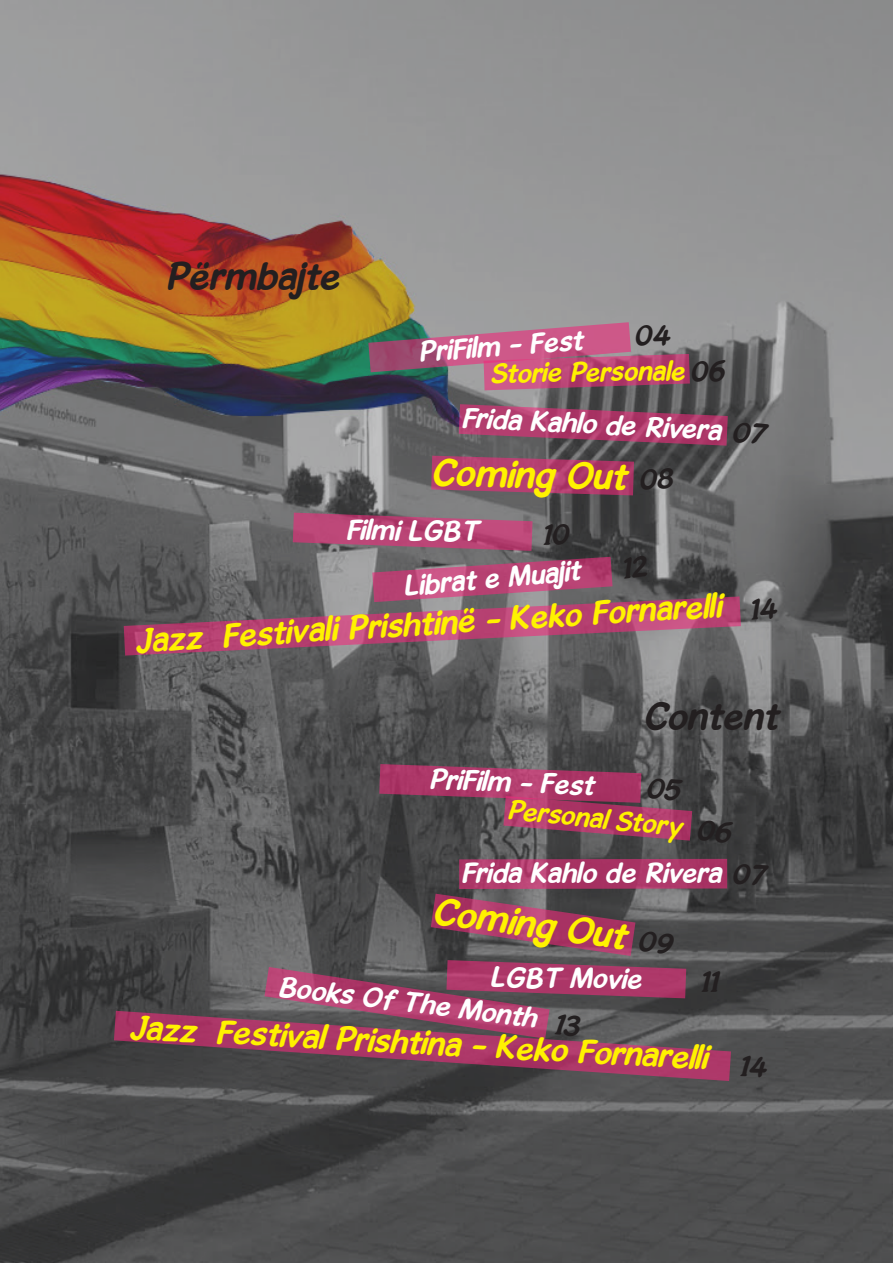
<style>
.page{position:relative;width:893px;height:1263px;background:#fff}
.page>*{position:absolute;margin:0;border:0;box-sizing:border-box;transform-origin:0 0}
.t1{font:italic 700 40.5px "Gosmick Sans";color:#231f20}
.t2{font:italic 700 40.2px "Gosmick Sans";color:#fff200}
.t3{font:italic 700 35.25px "Gosmick Sans";color:#fff200}
.t4{font:italic 700 30px "Gosmick Sans";color:#fff}
.t5{font:italic 700 28.8px "Gosmick Sans";color:#fff200}
.s1{font-size:30px;color:#231f20}
</style>
<div class="page">
<img style="left:0;top:0;width:893px;height:1263px">
<svg style="left:431px;top:456px;width:203px;height:39px;background:#a5406a"></svg>
<svg style="left:640px;top:468px;width:34px;height:22px"></svg>
<svg style="left:750px;top:597px;width:28px;height:23px"></svg>
<svg style="left:368px;top:322px;width:322px;height:68px;background:#a25f7c"></svg>
<svg style="left:459px;top:404px;width:310px;height:42px;background:#8e4665"></svg>
<svg style="left:124px;top:513px;width:617px;height:142px;background:#855a6c"></svg>
<svg style="left:114px;top:859px;width:655px;height:222px;background:#704959"></svg>
<svg style="left:379px;top:764px;width:354px;height:80px;background:#79435a"></svg>
<h1 class="t1" style="left:165px;top:251px;width:176px">Përmbajte</h1>
<p class="t4" style="left:417px;top:333px;width:166px;rotate:-4deg">PriFilm - Fest</p>
<p class="t5" style="left:490px;top:356px;width:235px;rotate:-1deg">Storie Personale <span class="s1">06</span></p>
<p class="t4" style="left:462px;top:399px;width:262px;rotate:3deg">Frida Kahlo de Rivera</p>
<h2 class="t2" style="left:431px;top:448px;width:196px;rotate:1deg">Coming Out</h2>
<p class="t4" style="left:346px;top:511px;width:134px;rotate:1deg">Filmi LGBT</p>
<p class="t4" style="left:402px;top:568px;width:179px;rotate:-5deg">Librat e Muajit</p>
<p class="t3" style="left:133px;top:617px;width:589px;rotate:-3deg">Jazz Festivali Prishtinë - Keko Fornarelli</p>
<p class="t4" style="left:429px;top:761px;width:166px;rotate:2deg">PriFilm - Fest</p>
<h1 class="t1" style="left:642px;top:691px;width:137px">Content</h1>
<p class="t5" style="left:509px;top:791px;width:177px;rotate:6deg">Personal Story</p>
<p class="t4" style="left:461px;top:854px;width:262px">Frida Kahlo de Rivera</p>
<h2 class="t2" style="left:436px;top:885px;width:196px;rotate:8deg">Coming Out</h2>
<p class="t4" style="left:490px;top:958px;width:153px;rotate:1deg">LGBT Movie</p>
<p class="t4" style="left:280px;top:968px;width:262px;rotate:7deg">Books Of The Month</p>
<p class="t3" style="left:130px;top:1006px;width:581px;rotate:3deg">Jazz Festival Prishtina - Keko Fornarelli</p>
</div>
